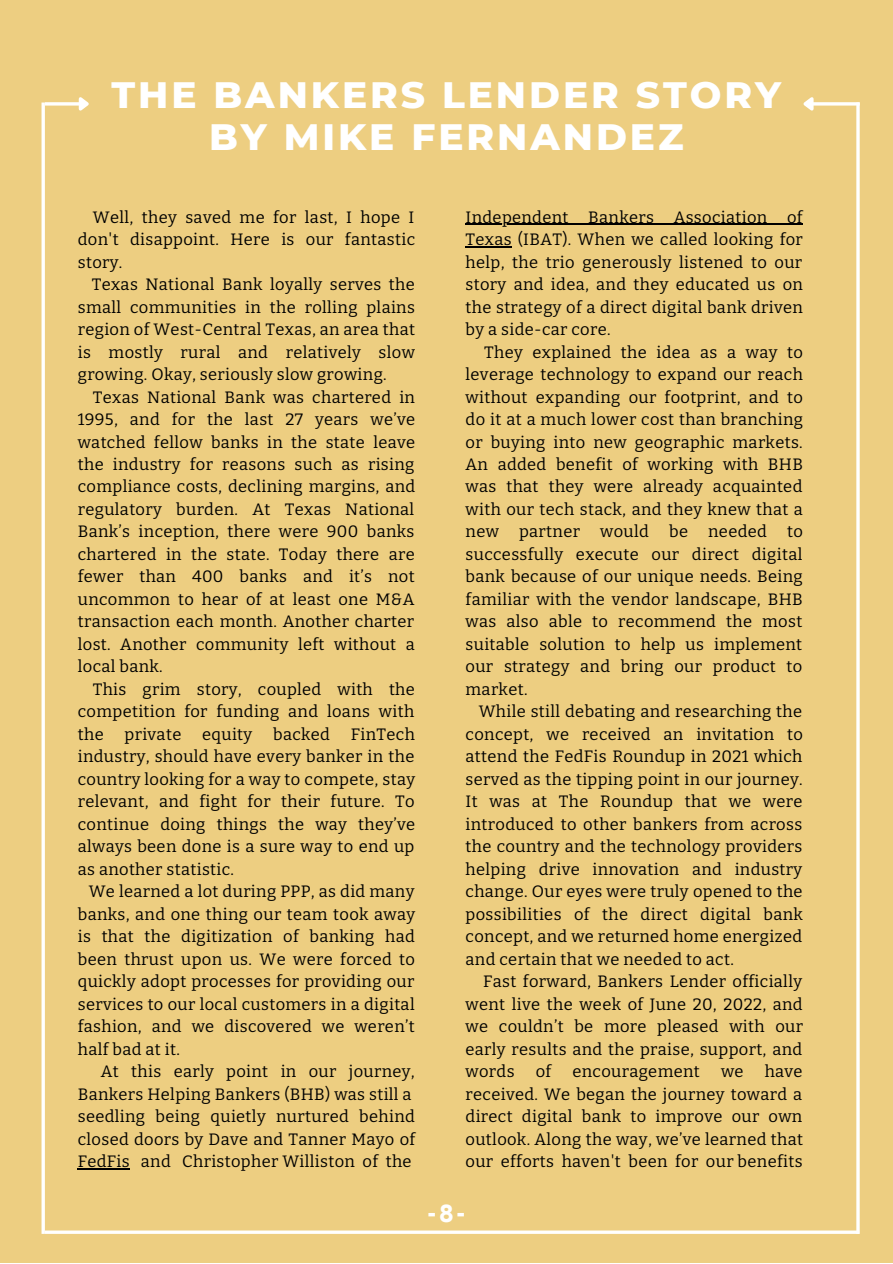
<style>
.page{position:relative;width:893px;height:1264px;background:#fff}
.page>*{position:absolute;margin:0;border:0;box-sizing:border-box;transform-origin:0 0}
.t1{font:800 37.5px/41.5px "Montserrat";letter-spacing:.08em;color:#fff;text-align:center}
.t2{font:900 24px "Overpass";color:#fff}
.t3{font:16.5px/22.5px "Bitter";letter-spacing:.02em;color:#000;text-align:justify}
</style>
<div class="page">
<div style="left:0;top:0;width:892px;height:1262px;background:#edce81"></div>
<hr style="left:78px;top:1168px;width:52px;height:1px;background:#000">
<hr style="left:465px;top:224px;width:337px;height:1px;background:#000">
<hr style="left:465px;top:246px;width:47px;height:1px;background:#000">
<svg style="left:45px;top:102px;width:31px;height:4px"></svg>
<svg style="left:76px;top:97px;width:13px;height:14px"></svg>
<svg style="left:41px;top:102px;width:4px;height:1131px;background:#fbf7eb"></svg>
<hr style="left:856px;top:102px;width:3px;height:1131px;background:#fff">
<hr style="left:45px;top:1230px;width:814px;height:3px;background:#fff">
<svg style="left:816px;top:102px;width:43px;height:4px"></svg>
<svg style="left:803px;top:97px;width:13px;height:14px"></svg>
<h1 class="t1" style="left:111px;top:74px;width:671px">THE BANKERS LENDER STORY<br>BY MIKE FERNANDEZ</h1>
<p class="t3" style="left:78px;top:206px;width:339px;text-indent:15px">Well, they saved me for last, I hope I don't disappoint. Here is our fantastic story.</p>
<p class="t3" style="left:78px;top:273px;width:339px;text-indent:14px">Texas National Bank loyally serves the small communities in the rolling plains region of West-Central Texas, an area that is mostly rural and relatively slow growing. Okay, seriously slow growing.</p>
<p class="t3" style="left:78px;top:386px;width:339px;text-indent:15px">Texas National Bank was chartered in 1995, and for the last 27 years we’ve watched fellow banks in the state leave the industry for reasons such as rising compliance costs, declining margins, and regulatory burden. At Texas National Bank’s inception, there were 900 banks chartered in the state. Today there are fewer than 400 banks and it’s not uncommon to hear of at least one M&amp;A transaction each month. Another charter lost. Another community left without a local bank.</p>
<p class="t3" style="left:78px;top:678px;width:338px;text-indent:15px">This grim story, coupled with the competition for funding and loans with the</p>
<p class="t3" style="left:78px;top:723px;width:339px;text-indent:273px">FinTech industry, should have every banker in the country looking for a way to compete, stay relevant, and fight for their future. To continue doing things the way they’ve always been done is a sure way to end up as another statistic.</p>
<p class="t3" style="left:78px;top:880px;width:339px;text-indent:11px">We learned a lot during PPP, as did many banks, and one thing our team took away is that the digitization of banking had been thrust upon us. We were forced to quickly adopt processes for providing our services to our local customers in a digital fashion, and we discovered we weren’t half bad at it.</p>
<p class="t3" style="left:78px;top:1060px;width:339px;text-align:left;text-indent:23px">At this early point in our journey, Bankers Helping Bankers (BHB) was still a seedling being quietly nurtured behind closed doors by Dave and Tanner Mayo of FedFis and Christopher Williston of the</p>
<p class="t3" style="left:124px;top:723px;width:58px">private</p>
<p class="t3" style="left:202px;top:723px;width:52px">equity</p>
<p class="t3" style="left:273px;top:723px;width:58px">backed</p>
<p class="t3" style="left:465px;top:206px;width:339px">Independent Bankers Association of Texas (IBAT). When we called looking for help, the trio generously listened to our story and idea, and they educated us on the strategy of a direct digital bank driven by a side-car core.</p>
<p class="t3" style="left:465px;top:341px;width:339px;text-indent:19px">They explained the idea as a way to leverage technology to expand our reach without expanding our footprint, and to do it at a much lower cost than branching or buying into new geographic markets.<br>An added benefit of working with BHB was that they were already acquainted with our tech stack, and they knew that a new partner would be needed to successfully execute our direct digital bank because of our unique needs. Being familiar with the vendor landscape, BHB was also able to recommend the most suitable solution to help us implement our strategy and bring our product to market.</p>
<p class="t3" style="left:465px;top:700px;width:339px;text-indent:13px">While still debating and researching the concept, we received an invitation to attend the FedFis Roundup in 2021 which served as the tipping point in our journey.<br>It was at The Roundup that we were introduced to other bankers from across the country and the technology providers helping drive innovation and industry change. Our eyes were truly opened to the possibilities of the direct digital bank concept, and we returned home energized and certain that we needed to act.</p>
<p class="t3" style="left:465px;top:970px;width:339px;text-indent:18px">Fast forward, Bankers Lender officially went live the week of June 20, 2022, and we couldn’t be more pleased with our early results and the praise, support, and words</p>
<p class="t3" style="left:535px;top:1060px;width:17px">of</p>
<p class="t3" style="left:572px;top:1060px;width:129px">encouragement</p>
<p class="t3" style="left:721px;top:1060px;width:24px">we</p>
<p class="t3" style="left:465px;top:1060px;width:339px;text-indent:299px">have received. We began the journey toward a direct digital bank to improve our own outlook. Along the way, we’ve learned that our efforts haven't been for our benefits</p>
<h2 class="t2" style="left:426px;top:1203px;width:41px">-8-</h2>
</div>
